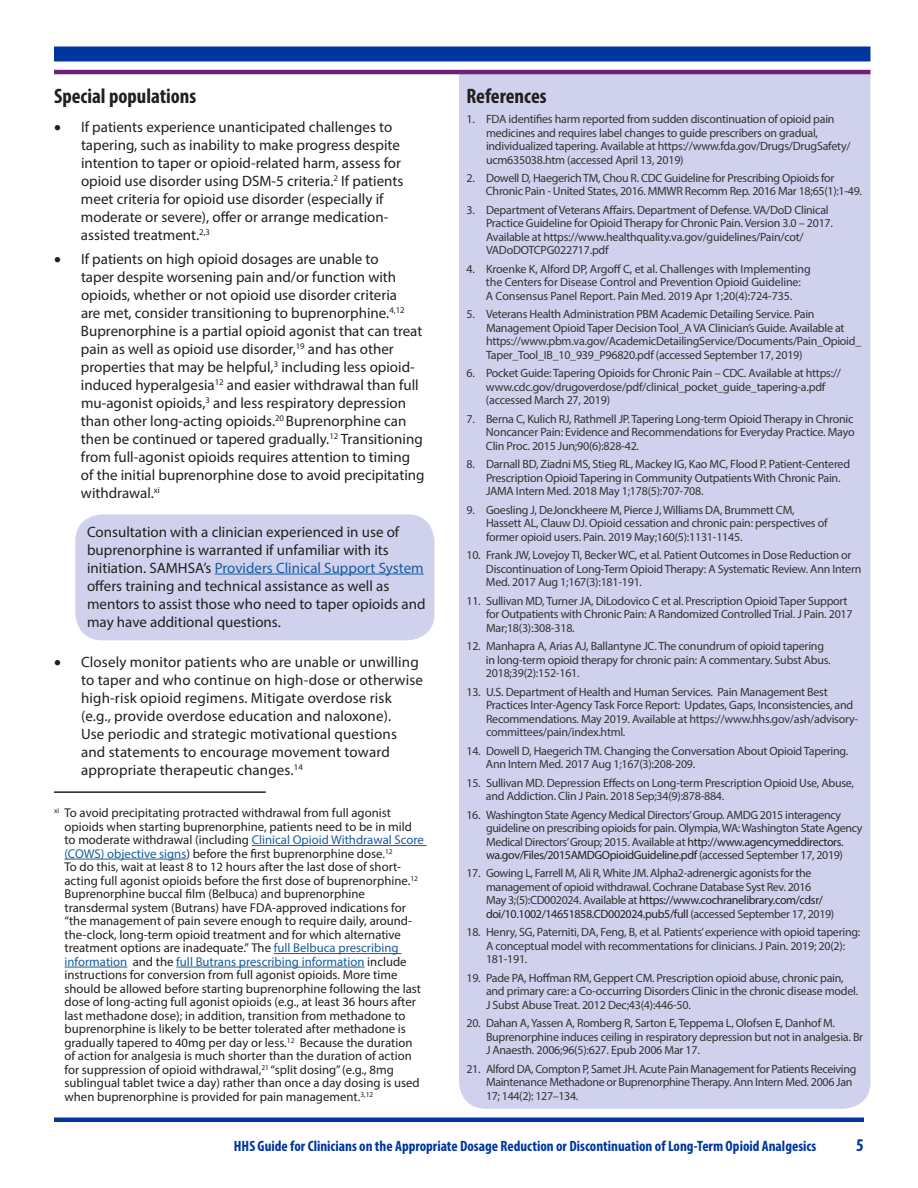
<style>
.page{position:relative;width:918px;height:1188px;background:#fff}
.page>*{position:absolute;margin:0;border:0;box-sizing:border-box;transform-origin:0 0}
.A1_2{font:700 condensed 21px "Myriad Pro";color:#231f20}
.t1{font:700 condensed 18px "Myriad Pro";color:#0036a0}
.List_Paragraph{font:15px/18px "Myriad Pro";color:#231f20}
.t2{font:700 condensed 15px "Myriad Pro";color:#0036a0}
.t3{font:12.75px/13.5px "Myriad Pro";color:#231f20}
.t4{font:12px/13.5px "Myriad Pro";letter-spacing:-.02em;color:#333}
.s1{color:#175d9e}
.s2{color:#231f20}
</style>
<div class="page">
<hr style="left:54px;top:1118px;width:810px;height:4px;background:#0036a0">
<div style="left:54px;top:46px;width:816px;height:16px;background:#0036a0"></div>
<div style="left:459px;top:74px;width:411px;height:1035px;background:#d0d1ed"></div>
<hr style="left:54px;top:70px;width:816px;height:4px;background:#6c2476">
<div style="left:75px;top:514px;width:359px;height:126px;background:#d0d1ed;border-radius:27px"></div>
<hr style="left:252px;top:845px;width:175px;height:1px;background:#175d9e">
<hr style="left:64px;top:859px;width:122px;height:1px;background:#175d9e">
<hr style="left:274px;top:953px;width:127px;height:1px;background:#175d9e">
<hr style="left:64px;top:967px;width:63px;height:1px;background:#175d9e">
<hr style="left:176px;top:967px;width:189px;height:1px;background:#175d9e">
<hr style="left:54px;top:791px;width:212px;height:2px;background:#231f20">
<hr style="left:215px;top:574px;width:209px;height:1px;background:#175d9e">
<p class="A1_2" style="left:54px;top:83px;width:144px">Special populations</p>
<p class="List_Paragraph" style="left:81px;top:117px;width:324px;text-indent:-27px">• If patients experience unanticipated challenges to tapering, such as inability to make progress despite intention to taper or opioid-related harm, assess for opioid use disorder using DSM-5 criteria.<sup>2</sup> If patients meet criteria for opioid use disorder (especially if moderate or severe), offer or arrange medication&shy;assisted treatment.<sup>2,3</sup></p>
<p class="List_Paragraph" style="left:81px;top:250px;width:345px;text-indent:-27px">• If patients on high opioid dosages are unable to<br>taper despite worsening pain and/or function with opioids, whether or not opioid use disorder criteria<br>are met, consider transitioning to buprenorphine.<sup>4,12<br></sup>Buprenorphine is a partial opioid agonist that can treat pain as well as opioid use disorder,<sup>19</sup> and has other properties that may be helpful,<sup>3</sup> including less opioid&shy;induced hyperalgesia<sup>12</sup> and easier withdrawal than full mu-agonist opioids,<sup>3</sup> and less respiratory depression than other long-acting opioids.<sup>20</sup> Buprenorphine can then be continued or tapered gradually.<sup>12</sup> Transitioning from full-agonist opioids requires attention to timing of the initial buprenorphine dose to avoid precipitating withdrawal.<sup>xi</sup></p>
<p class="List_Paragraph" style="left:87px;top:522px;width:340px">Consultation with a clinician experienced in use of buprenorphine is warranted if unfamiliar with its initiation. SAMHSA’s <span class="s1">Providers Clinical Support System </span>offers training and technical assistance as well as mentors to assist those who need to taper opioids and may have additional questions.</p>
<p class="List_Paragraph" style="left:81px;top:653px;width:344px;text-indent:-27px">• Closely monitor patients who are unable or unwilling to taper and who continue on high-dose or otherwise high-risk opioid regimens. Mitigate overdose risk (e.g., provide overdose education and naloxone).<br>Use periodic and strategic motivational questions and statements to encourage movement toward appropriate therapeutic changes.<sup>14</sup></p>
<p class="t3" style="left:64px;top:806px;width:361px;text-indent:-10px"><sup>xi</sup> To avoid precipitating protracted withdrawal from full agonist opioids when starting buprenorphine, patients need to be in mild to moderate withdrawal (including <span class="s1">Clinical Opioid Withdrawal Score</span></p>
<p class="t3" style="left:64px;top:847px;width:358px"><span class="s1">(COWS) objective signs</span>) before the first buprenorphine dose.<sup>12<br></sup>To do this, wait at least 8 to 12 hours after the last dose of short&shy;acting full agonist opioids before the first dose of buprenorphine.<sup>12<br></sup>Buprenorphine buccal film (Belbuca) and buprenorphine transdermal system (Butrans) have FDA-approved indications for “the management of pain severe enough to require daily, around&shy;the-clock, long-term opioid treatment and for which alternative treatment options are inadequate.” The <span class="s1">full Belbuca prescribing information</span> and the <span class="s1">full Butrans prescribing information</span> include instructions for conversion from full agonist opioids. More time should be allowed before starting buprenorphine following the last dose of long-acting full agonist opioids (e.g., at least 36 hours after last methadone dose); in addition, transition from methadone to buprenorphine is likely to be better tolerated after methadone is gradually tapered to 40mg per day or less.<sup>12</sup> Because the duration of action for analgesia is much shorter than the duration of action for suppression of opioid withdrawal,<sup>21</sup> “split dosing” (e.g., 8mg sublingual tablet twice a day) rather than once a day dosing is used when buprenorphine is provided for pain management.<sup>3,12</sup></p>
<p class="A1_2" style="left:466px;top:83px;width:82px">References</p>
<p class="t4" style="left:486px;top:112px;width:366px;text-indent:-20px">1. FDA identifies harm reported from sudden discontinuation of opioid pain medicines and requires label changes to guide prescribers on gradual, individualized tapering. Available at https://www.fda.gov/Drugs/DrugSafety/</p>
<p class="t4" style="left:486px;top:153px;width:199px">ucm635038.htm (accessed April 13, 2019)</p>
<p class="t4" style="left:486px;top:171px;width:378px;text-indent:-19px">2. Dowell D, Haegerich TM, Chou R. CDC Guideline for Prescribing Opioids for<br>Chronic Pain - United States, 2016. MMWR Recomm Rep. 2016 Mar 18;65(1):1-49.</p>
<p class="t4" style="left:486px;top:203px;width:349px;text-indent:-20px">3. Department of Veterans Affairs. Department of Defense. VA/DoD Clinical Practice Guideline for Opioid Therapy for Chronic Pain. Version 3.0 – 2017.<br>Available at https://www.healthquality.va.gov/guidelines/Pain/cot/ VADoDOTCPG022717.pdf</p>
<p class="t4" style="left:486px;top:262px;width:326px;text-indent:-19px">4. Kroenke K, Alford DP, Argoff C, et al. Challenges with Implementing the Centers for Disease Control and Prevention Opioid Guideline:<br>A Consensus Panel Report. Pain Med. 2019 Apr 1;20(4):724-735.</p>
<p class="t4" style="left:486px;top:307px;width:377px;text-indent:-20px">5. Veterans Health Administration PBM Academic Detailing Service. Pain Management Opioid Taper Decision Tool_A VA Clinician’s Guide. Available at https://www.pbm.va.gov/AcademicDetailingService/Documents/Pain_Opioid_ Taper_Tool_IB_10_939_P96820.pdf (accessed September 17, 2019)</p>
<p class="t4" style="left:486px;top:366px;width:357px;text-indent:-19px">6. Pocket Guide: Tapering Opioids for Chronic Pain – CDC. Available at https:// www.cdc.gov/drugoverdose/pdf/clinical_pocket_guide_tapering-a.pdf (accessed March 27, 2019)</p>
<p class="t4" style="left:486px;top:412px;width:370px;text-align:justify;text-indent:-19px">7. Berna C, Kulich RJ, Rathmell JP. Tapering Long-term Opioid Therapy in Chronic Noncancer Pain: Evidence and Recommendations for Everyday Practice. Mayo Clin Proc. 2015 Jun;90(6):828-42.</p>
<p class="t4" style="left:486px;top:457px;width:366px;text-indent:-20px">8. Darnall BD, Ziadni MS, Stieg RL, Mackey IG, Kao MC, Flood P. Patient-Centered<br>Prescription Opioid Tapering in Community Outpatients With Chronic Pain.<br>JAMA Intern Med. 2018 May 1;178(5):707-708.</p>
<p class="t4" style="left:486px;top:503px;width:343px;text-indent:-20px">9. Goesling J, DeJonckheere M, Pierce J, Williams DA, Brummett CM,<br>Hassett AL, Clauw DJ. Opioid cessation and chronic pain: perspectives of former opioid users. Pain. 2019 May;160(5):1131-1145.</p>
<p class="t4" style="left:486px;top:548px;width:377px;text-indent:-19px">10. Frank JW, Lovejoy TI, Becker WC, et al. Patient Outcomes in Dose Reduction or<br>Discontinuation of Long-Term Opioid Therapy: A Systematic Review. Ann Intern<br>Med. 2017 Aug 1;167(3):181-191.</p>
<p class="t4" style="left:486px;top:594px;width:368px;text-indent:-20px">11. Sullivan MD, Turner JA, DiLodovico C et al. Prescription Opioid Taper Support for Outpatients with Chronic Pain: A Randomized Controlled Trial. J Pain. 2017<br>Mar;18(3):308-318.</p>
<p class="t4" style="left:486px;top:639px;width:346px;text-indent:-19px">12. Manhapra A, Arias AJ, Ballantyne JC. The conundrum of opioid tapering in long-term opioid therapy for chronic pain: A commentary. Subst Abus.<br>2018;39(2):152-161.</p>
<p class="t4" style="left:486px;top:685px;width:374px;text-indent:-20px">13. U.S. Department of Health and Human Services. Pain Management Best Practices Inter-Agency Task Force Report: Updates, Gaps, Inconsistencies, and Recommendations. May 2019. Available at https://www.hhs.gov/ash/advisory&shy;committees/pain/index.html.</p>
<p class="t4" style="left:486px;top:744px;width:364px;text-indent:-19px">14. Dowell D, Haegerich TM. Changing the Conversation About Opioid Tapering.<br>Ann Intern Med. 2017 Aug 1;167(3):208-209.</p>
<p class="t4" style="left:486px;top:776px;width:370px;text-indent:-19px">15. Sullivan MD. Depression Effects on Long-term Prescription Opioid Use, Abuse, and Addiction. Clin J Pain. 2018 Sep;34(9):878-884.</p>
<p class="t4" style="left:486px;top:808px;width:378px;text-indent:-20px">16. Washington State Agency Medical Directors’ Group. AMDG 2015 interagency guideline on prescribing opioids for pain. Olympia, WA: Washington State Agency Medical Directors’ Group; 2015. Available at <span class="s2">http://www.agencymeddirectors. wa.gov/Files/2015AMDGOpioidGuideline.pdf</span> (accessed September 17, 2019)</p>
<p class="t4" style="left:486px;top:867px;width:350px;text-indent:-20px">17. Gowing L, Farrell M, Ali R, White JM. Alpha2-adrenergic agonists for the management of opioid withdrawal. Cochrane Database Syst Rev. 2016<br>May 3;(5):CD002024. Available at <span class="s2">https://www.cochranelibrary.com/cdsr/ doi/10.1002/14651858.CD002024.pub5/full</span> (accessed September 17, 2019)</p>
<p class="t4" style="left:486px;top:925px;width:376px;text-indent:-20px">18. Henry, SG, Paterniti, DA, Feng, B, et al. Patients’ experience with opioid tapering:<br>A conceptual model with recommentations for clinicians. J Pain. 2019; 20(2):<br>181-191.</p>
<p class="t4" style="left:486px;top:971px;width:374px;text-indent:-20px">19. Pade PA, Hoffman RM, Geppert CM. Prescription opioid abuse, chronic pain, and primary care: a Co-occurring Disorders Clinic in the chronic disease model.<br>J Subst Abuse Treat. 2012 Dec;43(4):446-50.</p>
<p class="t4" style="left:486px;top:1016px;width:379px;text-indent:-20px">20. Dahan A, Yassen A, Romberg R, Sarton E, Teppema L, Olofsen E, Danhof M.<br>Buprenorphine induces ceiling in respiratory depression but not in analgesia. Br<br>J Anaesth. 2006;96(5):627. Epub 2006 Mar 17.</p>
<p class="t4" style="left:486px;top:1062px;width:372px;text-indent:-20px">21. Alford DA, Compton P, Samet JH. Acute Pain Management for Patients Receiving<br>Maintenance Methadone or Buprenorphine Therapy. Ann Intern Med. 2006 Jan<br>17; 144(2): 127–134.</p>
<p class="t2" style="left:234px;top:1136px;width:584px">HHS Guide for Clinicians on the Appropriate Dosage Reduction or Discontinuation of Long-Term Opioid Analgesics</p>
<h2 class="t1" style="left:856px;top:1133px;width:9px">5</h2>
</div>
